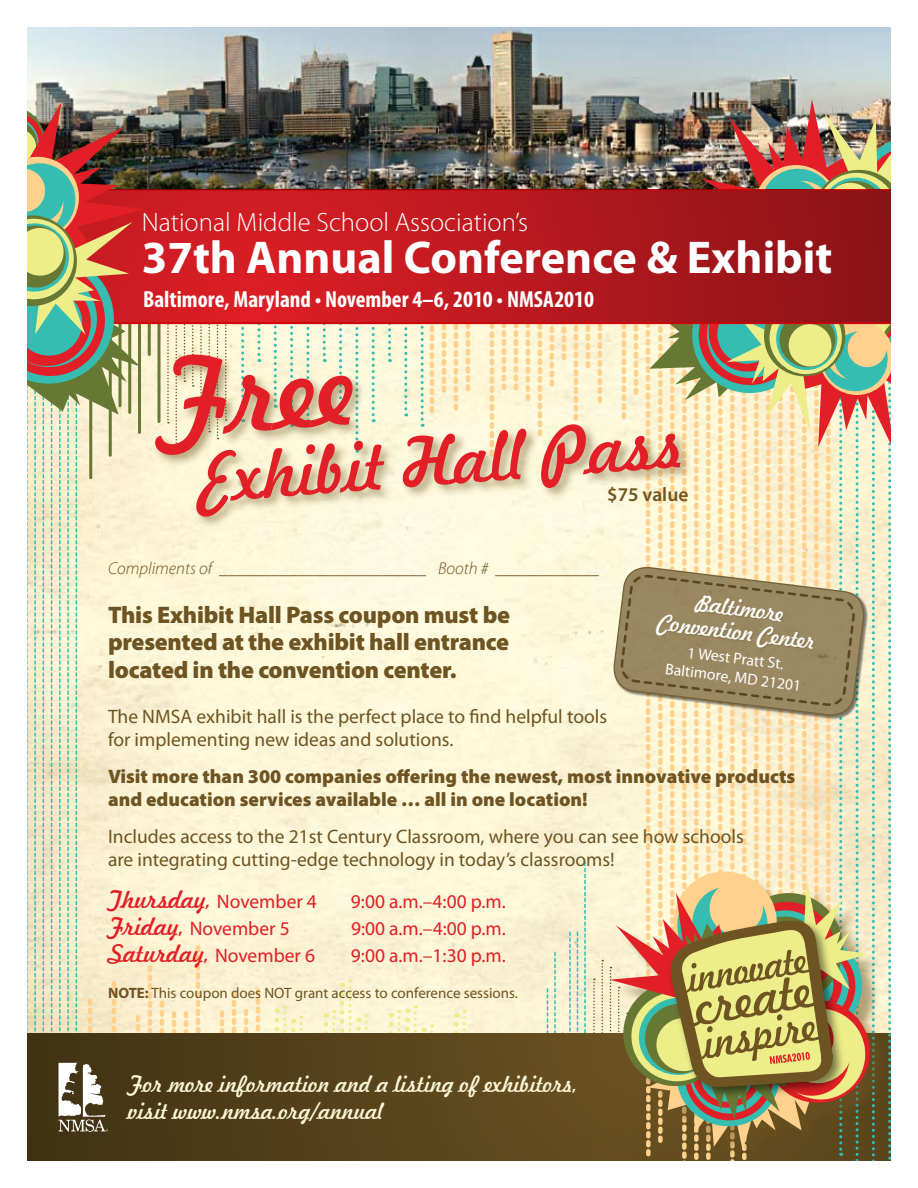
<style>
.page{position:relative;width:918px;height:1188px;background:#fff}
.page>*{position:absolute;margin:0;border:0;box-sizing:border-box;transform-origin:0 0}
.t1{font:108px "Jott 44 Normal";color:#e21f26}
.t2{font:67.5px "Jott 44 Normal";color:#e21f26}
.t3{font:700 46.2px "Myriad Pro";color:#fff}
.t4{font:300 26.55px "Myriad Pro";color:#fff}
.t5{font:900 24px/27.9px "Myriad Pro";letter-spacing:-.01em;color:#6e5422;text-align:justify}
.t6{font:24px "Jott 44 Normal";color:#e21f26}
.t7{font:700 condensed 23.4px "Myriad Pro";color:#fff}
.t8{font:22.5px/27px "Jott 44 Normal";color:#fcf5d7}
.t9{font:22.5px/23.7px "Jott 44 Normal";color:#fff;text-align:center}
.t10{font:19.5px/22.5px "Myriad Pro";color:#6e5422}
.t11{font:900 19.5px/22.5px "Myriad Pro";color:#6e5422}
.t12{font:19.5px "Myriad Pro";color:#e21f26}
.t13{font:600 19.5px "Myriad Pro";color:#6e5422}
.t14{font:italic 300 17.25px "Myriad Pro";color:#6e5422}
.t15{font:15.75px/18.9px "Myriad Pro";color:#fff;text-align:center}
.t16{font:15px "Myriad Pro";color:#6e5422}
.s1{font-family:"Myriad Pro";font-size:19.5px}
.s2{font-family:"Jott 44 Normal";font-size:24px}
.s3{font-weight:700}
</style>
<div class="page">
<img style="left:152px;top:324px;width:458px;height:709px">
<svg style="left:275px;top:980px;width:191px;height:53px;background:#faf4d1"></svg>
<svg style="left:244px;top:1011px;width:4px;height:22px"></svg>
<svg style="left:256px;top:991px;width:4px;height:42px"></svg>
<svg style="left:220px;top:1013px;width:4px;height:20px"></svg>
<svg style="left:232px;top:993px;width:4px;height:40px"></svg>
<svg style="left:196px;top:947px;width:4px;height:86px"></svg>
<svg style="left:172px;top:1013px;width:4px;height:20px"></svg>
<svg style="left:184px;top:1013px;width:4px;height:20px"></svg>
<svg style="left:160px;top:1003px;width:4px;height:30px"></svg>
<svg style="left:442px;top:324px;width:4px;height:28px"></svg>
<svg style="left:430px;top:324px;width:4px;height:28px"></svg>
<svg style="left:167px;top:324px;width:2px;height:28px"></svg>
<svg style="left:176px;top:324px;width:1px;height:28px"></svg>
<svg style="left:184px;top:324px;width:1px;height:28px"></svg>
<svg style="left:192px;top:324px;width:2px;height:28px"></svg>
<svg style="left:200px;top:324px;width:2px;height:28px"></svg>
<svg style="left:208px;top:324px;width:2px;height:28px"></svg>
<svg style="left:217px;top:324px;width:2px;height:28px"></svg>
<svg style="left:225px;top:324px;width:2px;height:28px"></svg>
<hr style="left:158px;top:117px;width:2px;height:305px;background:#677834">
<svg style="left:241px;top:324px;width:3px;height:28px"></svg>
<svg style="left:257px;top:324px;width:3px;height:28px"></svg>
<svg style="left:274px;top:324px;width:3px;height:28px"></svg>
<svg style="left:290px;top:324px;width:3px;height:28px"></svg>
<svg style="left:306px;top:324px;width:3px;height:28px"></svg>
<svg style="left:323px;top:324px;width:3px;height:28px"></svg>
<svg style="left:339px;top:324px;width:3px;height:28px"></svg>
<svg style="left:355px;top:324px;width:3px;height:28px"></svg>
<svg style="left:372px;top:324px;width:3px;height:28px"></svg>
<svg style="left:388px;top:324px;width:3px;height:28px"></svg>
<svg style="left:404px;top:324px;width:3px;height:28px"></svg>
<svg style="left:421px;top:324px;width:3px;height:28px"></svg>
<svg style="left:466px;top:324px;width:4px;height:28px"></svg>
<svg style="left:454px;top:324px;width:4px;height:28px"></svg>
<svg style="left:490px;top:324px;width:4px;height:28px"></svg>
<svg style="left:514px;top:324px;width:4px;height:28px"></svg>
<svg style="left:502px;top:324px;width:4px;height:28px"></svg>
<svg style="left:538px;top:324px;width:4px;height:28px"></svg>
<svg style="left:526px;top:324px;width:4px;height:28px"></svg>
<svg style="left:562px;top:324px;width:4px;height:28px"></svg>
<svg style="left:550px;top:324px;width:4px;height:28px"></svg>
<svg style="left:586px;top:324px;width:4px;height:28px"></svg>
<svg style="left:574px;top:324px;width:4px;height:28px"></svg>
<svg style="left:598px;top:324px;width:4px;height:28px"></svg>
<svg style="left:547px;top:989px;width:1px;height:44px"></svg>
<svg style="left:554px;top:952px;width:2px;height:81px"></svg>
<svg style="left:577px;top:932px;width:1px;height:101px"></svg>
<svg style="left:569px;top:932px;width:2px;height:101px"></svg>
<svg style="left:584px;top:863px;width:2px;height:170px"></svg>
<svg style="left:152px;top:1033px;width:458px;height:128px;background:#57431b"></svg>
<svg style="left:602px;top:960px;width:1px;height:201px"></svg>
<svg style="left:593px;top:979px;width:2px;height:182px"></svg>
<img style="left:152px;top:27px;width:458px;height:162px">
<svg style="left:152px;top:189px;width:458px;height:135px;background:#c71a20"></svg>
<svg style="left:27px;top:27px;width:125px;height:1134px;background:#c6ba9e"></svg>
<div style="left:152px;top:352px;width:687px;height:291px;background:#6e5422;opacity:.5"></div>
<img style="left:610px;top:27px;width:281px;height:1134px">
<div style="left:655px;top:595px;width:238px;height:95px;background:#5a471c;opacity:.2"></div>
<h3 class="t4" style="left:142px;top:207px;width:388px">National Middle School Association’s</h3>
<h3 class="t3" style="left:142px;top:227px;width:692px">37th Annual Conference &amp; Exhibit</h3>
<p class="t7" style="left:143px;top:285px;width:453px">Baltimore, Maryland • November 4–6, 2010 • NMSA2010</p>
<h1 class="t1" style="left:152px;top:306px;width:199px;rotate:-4deg">Free</h1>
<h2 class="t2" style="left:195px;top:419px;width:488px;rotate:-4deg">Exhibit Hall Pass</h2>
<p class="t13" style="left:607px;top:482px;width:83px">$75 value</p>
<p class="t14" style="left:108px;top:559px;width:493px">Compliments of ________________________ Booth # ____________</p>
<p class="t9" style="left:663px;top:584px;width:160px;rotate:7deg">Baltimore<br>Convention Center</p>
<p class="t15" style="left:669px;top:640px;width:138px;rotate:7deg">1 West Pratt St.<br>Baltimore, MD 21201</p>
<p class="t5" style="left:108px;top:601px;width:404px">This Exhibit Hall Pass coupon must be presented at the exhibit hall entrance located in the convention center.</p>
<p class="t10" style="left:108px;top:705px;width:501px">The NMSA exhibit hall is the perfect place to find helpful tools for implementing new ideas and solutions.</p>
<p class="t11" style="left:108px;top:766px;width:689px">Visit more than 300 companies offering the newest, most innovative products and education services available … all in one location!</p>
<p class="t10" style="left:108px;top:825px;width:637px">Includes access to the 21st Century Classroom, where you can see how schools are integrating cutting-edge technology in today’s classrooms!</p>
<p class="t6" style="left:108px;top:879px;width:210px">Thursday, <span class="s1">November 4</span></p>
<p class="t12" style="left:351px;top:889px;width:156px">9:00 a.m.–4:00 p.m.</p>
<p class="t12" style="left:108px;top:916px;width:183px"><span class="s2">Friday,</span> November 5</p>
<p class="t12" style="left:351px;top:916px;width:156px">9:00 a.m.–4:00 p.m.</p>
<p class="t6" style="left:108px;top:933px;width:209px">Saturday, <span class="s1">November 6</span></p>
<p class="t12" style="left:351px;top:943px;width:156px">9:00 a.m.–1:30 p.m.</p>
<p class="t16" style="left:108px;top:984px;width:412px"><span class="s3">NOTE:</span> This coupon does NOT grant access to conference sessions.</p>
<p class="t8" style="left:128px;top:1068px;width:452px">For more information and a listing of exhibitors, visit www.nmsa.org/annual</p>
</div>
